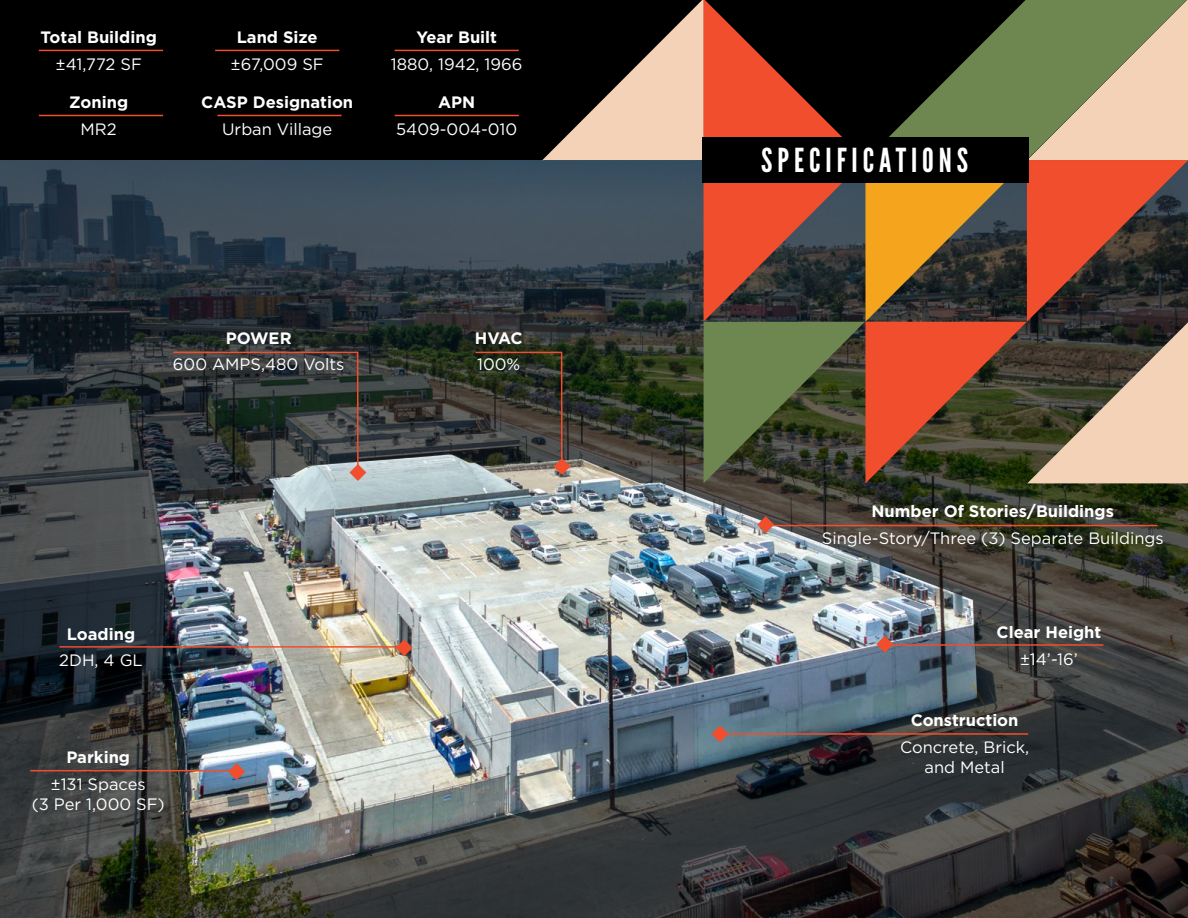
<style>
.page{position:relative;width:1188px;height:918px;background:#fff}
.page>*{position:absolute;margin:0;border:0;box-sizing:border-box;transform-origin:0 0}
.t1{font:33px "League Gothic";letter-spacing:.15em;color:#fff}
.t2{font:16.5px/19.8px "Gotham";color:#fff;text-align:center}
.t3{font:700 16.5px "Gotham";color:#fff}
</style>
<div class="page">
<img style="left:0;top:0;width:1188px;height:918px">
<svg style="left:876px;top:636px;width:17px;height:17px"></svg>
<svg style="left:712px;top:726px;width:16px;height:16px"></svg>
<hr style="left:720px;top:733px;width:308px;height:2px;background:#f04e2d">
<hr style="left:882px;top:644px;width:221px;height:2px;background:#f04e2d">
<svg style="left:757px;top:516px;width:17px;height:17px"></svg>
<hr style="left:768px;top:525px;width:389px;height:1px;background:#f04e2d">
<svg style="left:396px;top:639px;width:17px;height:17px"></svg>
<hr style="left:60px;top:646px;width:342px;height:2px;background:#f04e2d">
<svg style="left:228px;top:763px;width:17px;height:17px"></svg>
<hr style="left:30px;top:770px;width:204px;height:1px;background:#f04e2d">
<hr style="left:39px;top:50px;width:124px;height:1px;background:#f04e2d">
<hr style="left:215px;top:50px;width:124px;height:1px;background:#f04e2d">
<hr style="left:395px;top:50px;width:124px;height:1px;background:#f04e2d">
<hr style="left:39px;top:115px;width:124px;height:1px;background:#f04e2d">
<hr style="left:217px;top:115px;width:125px;height:1px;background:#f04e2d">
<hr style="left:395px;top:115px;width:124px;height:1px;background:#f04e2d">
<svg style="left:474px;top:0;width:714px;height:483px;background:#69523e"></svg>
<svg style="left:172px;top:351px;width:194px;height:130px;background:#3f4240"></svg>
<div style="left:702px;top:137px;width:326px;height:45px;background:#000"></div>
<p class="t3" style="left:41px;top:26px;width:118px">Total Building</p>
<p class="t2" style="left:56px;top:53px;width:88px">±41,772 SF</p>
<p class="t3" style="left:69px;top:91px;width:60px">Zoning</p>
<p class="t2" style="left:81px;top:119px;width:38px">MR2</p>
<p class="t3" style="left:237px;top:26px;width:83px">Land Size</p>
<p class="t2" style="left:231px;top:53px;width:95px">±67,009 SF</p>
<p class="t3" style="left:201px;top:91px;width:154px">CASP Designation</p>
<p class="t2" style="left:222px;top:119px;width:112px">Urban Village</p>
<p class="t3" style="left:416px;top:26px;width:82px">Year Built</p>
<p class="t2" style="left:391px;top:53px;width:133px">1880, 1942, 1966</p>
<p class="t3" style="left:438px;top:91px;width:39px">APN</p>
<p class="t2" style="left:396px;top:119px;width:123px">5409-004-010</p>
<p class="t3" style="left:226px;top:327px;width:67px">POWER</p>
<p class="t2" style="left:173px;top:354px;width:173px">600 AMPS,480 Volts</p>
<p class="t3" style="left:475px;top:327px;width:49px">HVAC</p>
<p class="t2" style="left:477px;top:354px;width:45px">100%</p>
<p class="t3" style="left:67px;top:623px;width:70px">Loading</p>
<p class="t2" style="left:59px;top:650px;width:85px">2DH, 4 GL</p>
<p class="t3" style="left:66px;top:747px;width:65px">Parking</p>
<p class="t2" style="left:32px;top:774px;width:135px">±131 Spaces<br>(3 Per 1,000 SF)</p>
<h1 class="t1" style="left:761px;top:141px;width:208px">SPECIFICATIONS</h1>
<p class="t3" style="left:872px;top:500px;width:244px">Number Of Stories/Buildings</p>
<p class="t2" style="left:822px;top:527px;width:343px">Single-Story/Three (3) Separate Buildings</p>
<p class="t3" style="left:997px;top:621px;width:106px">Clear Height</p>
<p class="t2" style="left:1020px;top:648px;width:59px">±14’-16’</p>
<p class="t3" style="left:911px;top:710px;width:109px">Construction</p>
<p class="t2" style="left:900px;top:737px;width:131px">Concrete, Brick, and Metal</p>
</div>
